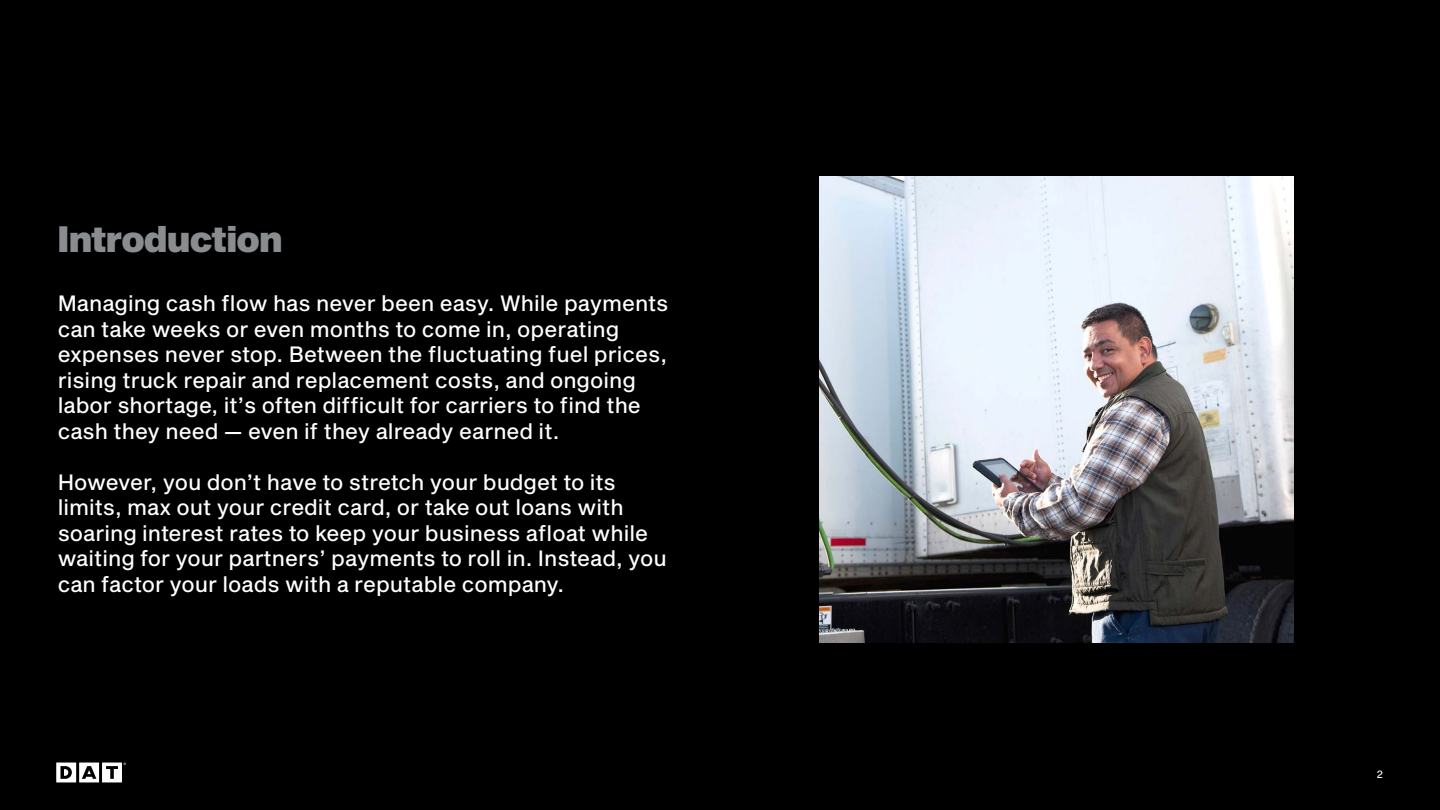
<style>
.page{position:relative;width:1440px;height:810px;background:#fff}
.page>*{position:absolute;margin:0;border:0;box-sizing:border-box;transform-origin:0 0}
.t1{font:36px "Sequel Sans Black Head";letter-spacing:-.005em;color:#8a8d8f}
.t2{font:21.75px/25.5px "Sequel Sans Roman Body";color:#fff}
.t3{font:10.5px "Sequel Sans Roman Body";color:#fff}
</style>
<div class="page">
<div style="left:0;top:0;width:1440px;height:767px;background:#000"></div>
<div style="left:0;top:735px;width:1440px;height:75px;background:#000"></div>
<svg style="left:56px;top:763px;width:70px;height:19px"></svg>
<img style="left:820px;top:177px;width:474px;height:466px">
<h1 class="t1" style="left:58px;top:214px;width:226px">Introduction</h1>
<p class="t2" style="left:58px;top:292px;width:612px">Managing cash flow has never been easy. While payments can take weeks or even months to come in, operating expenses never stop. Between the fluctuating fuel prices, rising truck repair and replacement costs, and ongoing labor shortage, it’s often difficult for carriers to find the cash they need — even if they already earned it.</p>
<p class="t2" style="left:58px;top:470px;width:610px">However, you don’t have to stretch your budget to its limits, max out your credit card, or take out loans with soaring interest rates to keep your business afloat while waiting for your partners’ payments to roll in. Instead, you can factor your loads with a reputable company.</p>
<p class="t3" style="left:1377px;top:766px;width:8px">2</p>
</div>
